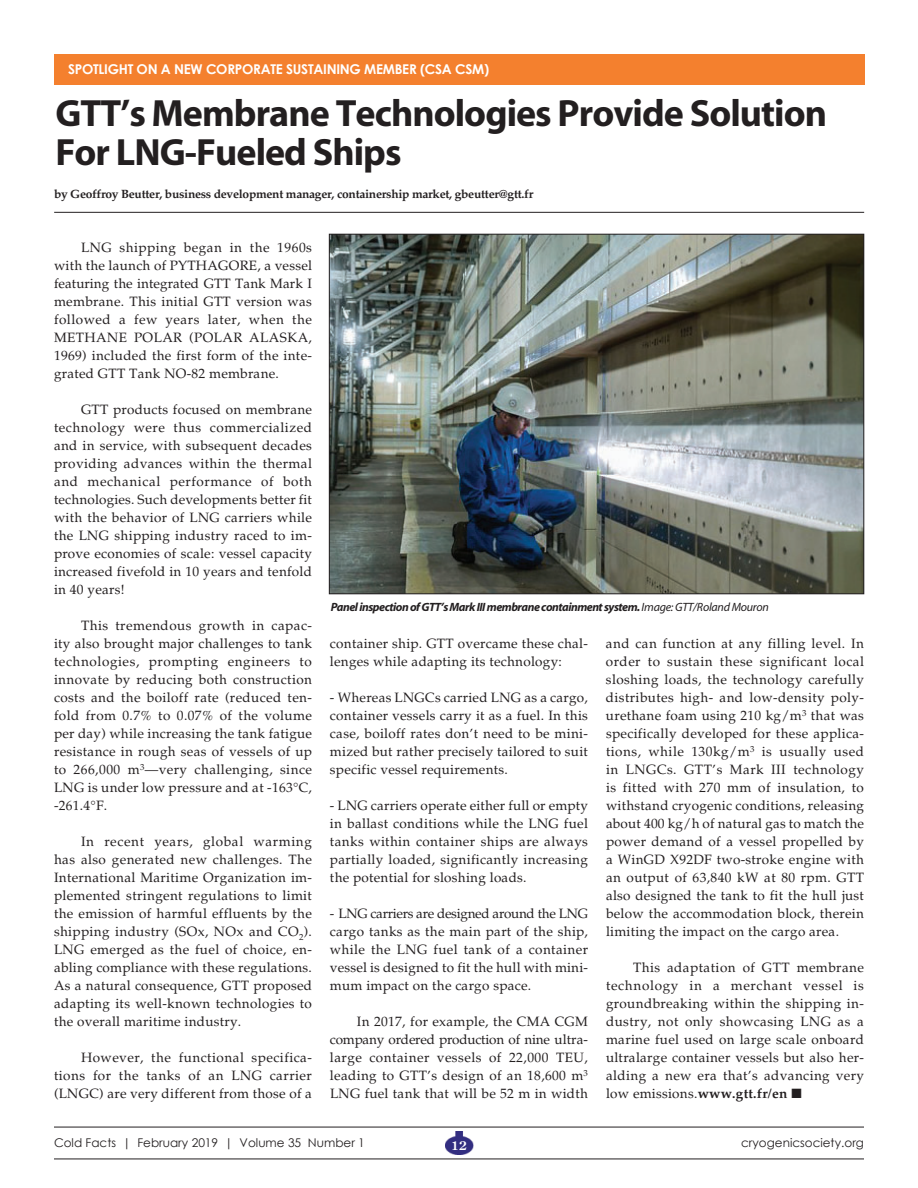
<style>
.page{position:relative;width:918px;height:1188px;background:#fff}
.page>*{position:absolute;margin:0;border:0;box-sizing:border-box;transform-origin:0 0}
.t1{font:700 38.1px/39px "Myriad";letter-spacing:-.025em;color:#231f20}
.t2{font:13.5px/18px "Palatino";letter-spacing:.02em;color:#231f20;text-align:justify}
.t3{font:700 13.5px "Century Gothic";letter-spacing:-.02em;color:#fff}
.t4{font:700 12px "Palatino";letter-spacing:-.02em;color:#231f20}
.t5{font:italic 700 12px "Myriad";letter-spacing:-.04em;color:#231f20}
.t6{font:12px "Century Gothic";color:#231f20}
.t7{font:700 12px "Century Old Style";color:#fff}
.s1{font-family:"Myriad Pro";font-weight:400}
.s2{font-weight:700}
</style>
<div class="page">
<img style="left:446px;top:1131px;width:28px;height:24px">
<hr style="left:54px;top:1127px;width:810px;height:1px;background:#231f20">
<hr style="left:54px;top:1159px;width:810px;height:1px;background:#231f20">
<div style="left:54px;top:54px;width:811px;height:31px;background:#f4802e"></div>
<img style="left:331px;top:236px;width:531px;height:356px">
<hr style="left:54px;top:212px;width:810px;height:1px;background:#231f20">
<p class="t3" style="left:68px;top:61px;width:423px">SPOTLIGHT ON A NEW CORPORATE SUSTAINING MEMBER (CSA CSM)</p>
<h1 class="t1" style="left:56px;top:97px;width:773px">GTT’s Membrane Technologies Provide Solution<br>For LNG-Fueled Ships</h1>
<p class="t4" style="left:54px;top:189px;width:481px">by Geoffroy Beutter, business development manager, containership market, gbeutter@gtt.fr</p>
<p class="t2" style="left:54px;top:240px;width:260px;text-indent:27px">LNG shipping began in the 1960s with the launch of PYTHAGORE, a vessel featuring the integrated GTT Tank Mark I membrane. This initial GTT version was followed a few years later, when the METHANE POLAR (POLAR ALASKA, 1969) included the first form of the inte&shy;grated GTT Tank NO-82 membrane.</p>
<p class="t2" style="left:54px;top:402px;width:260px;text-indent:27px">GTT products focused on membrane technology were thus commercialized and in service, with subsequent decades providing advances within the thermal and mechanical performance of both technologies. Such developments better fit with the behavior of LNG carriers while the LNG shipping industry raced to im&shy;prove economies of scale: vessel capacity increased fivefold in 10 years and tenfold in 40 years!</p>
<p class="t2" style="left:54px;top:618px;width:260px;text-indent:27px">This tremendous growth in capac&shy;ity also brought major challenges to tank technologies, prompting engineers to innovate by reducing both construction costs and the boiloff rate (reduced ten&shy;fold from 0.7% to 0.07% of the volume per day) while increasing the tank fatigue resistance in rough seas of vessels of up to 266,000 m<sup>3</sup>—very challenging, since LNG is under low pressure and at -163°C, -261.4°F.</p>
<p class="t2" style="left:54px;top:834px;width:260px;text-indent:27px">In recent years, global warming has also generated new challenges. The International Maritime Organization im&shy;plemented stringent regulations to limit the emission of harmful effluents by the shipping industry (SOx, NOx and CO<sub>2</sub>).<br>LNG emerged as the fuel of choice, en&shy;abling compliance with these regulations.<br>As a natural consequence, GTT proposed adapting its well-known technologies to the overall maritime industry.</p>
<p class="t2" style="left:54px;top:1050px;width:260px;text-indent:27px">However, the functional specifica&shy;tions for the tanks of an LNG carrier (LNGC) are very different from those of a</p>
<p class="t5" style="left:331px;top:603px;width:440px">Panel inspection of GTT’s Mark III membrane containment system. <span class="s1">Image: GTT/Roland Mouron</span></p>
<p class="t2" style="left:330px;top:636px;width:260px">container ship. GTT overcame these chal&shy;lenges while adapting its technology:</p>
<p class="t2" style="left:330px;top:690px;width:260px">- Whereas LNGCs carried LNG as a cargo, container vessels carry it as a fuel. In this case, boiloff rates don’t need to be mini&shy;mized but rather precisely tailored to suit specific vessel requirements.</p>
<p class="t2" style="left:330px;top:798px;width:260px">- LNG carriers operate either full or empty in ballast conditions while the LNG fuel tanks within container ships are always partially loaded, significantly increasing the potential for sloshing loads.</p>
<p class="t2" style="left:330px;top:906px;width:260px">- LNG carriers are designed around the LNG cargo tanks as the main part of the ship, while the LNG fuel tank of a container vessel is designed to fit the hull with mini&shy;mum impact on the cargo space.</p>
<p class="t2" style="left:330px;top:1014px;width:260px;text-indent:27px">In 2017, for example, the CMA CGM company ordered production of nine ultra&shy;large container vessels of 22,000 TEU, leading to GTT’s design of an 18,600 m<sup>3<br></sup>LNG fuel tank that will be 52 m in width</p>
<p class="t2" style="left:606px;top:636px;width:260px">and can function at any filling level. In order to sustain these significant local sloshing loads, the technology carefully distributes high- and low-density poly&shy;urethane foam using 210 kg/m<sup>3</sup> that was specifically developed for these applica&shy;tions, while 130kg/m<sup>3</sup> is usually used in LNGCs. GTT’s Mark III technology is fitted with 270 mm of insulation, to withstand cryogenic conditions, releasing about 400 kg/h of natural gas to match the power demand of a vessel propelled by a WinGD X92DF two-stroke engine with an output of 63,840 kW at 80 rpm. GTT also designed the tank to fit the hull just below the accommodation block, therein limiting the impact on the cargo area.</p>
<p class="t2" style="left:606px;top:960px;width:260px;text-indent:27px">This adaptation of GTT membrane technology in a merchant vessel is groundbreaking within the shipping in&shy;dustry, not only showcasing LNG as a marine fuel used on large scale onboard ultralarge container vessels but also her&shy;alding a new era that’s advancing very low emissions.<span class="s2">www.gtt.fr/en</span> ■</p>
<p class="t6" style="left:54px;top:1135px;width:312px">Cold Facts | February 2019 | Volume 35 Number 1</p>
<p class="t6" style="left:741px;top:1135px;width:124px">cryogenicsociety.org</p>
<p class="t7" style="left:451px;top:1141px;width:17px">12</p>
</div>
